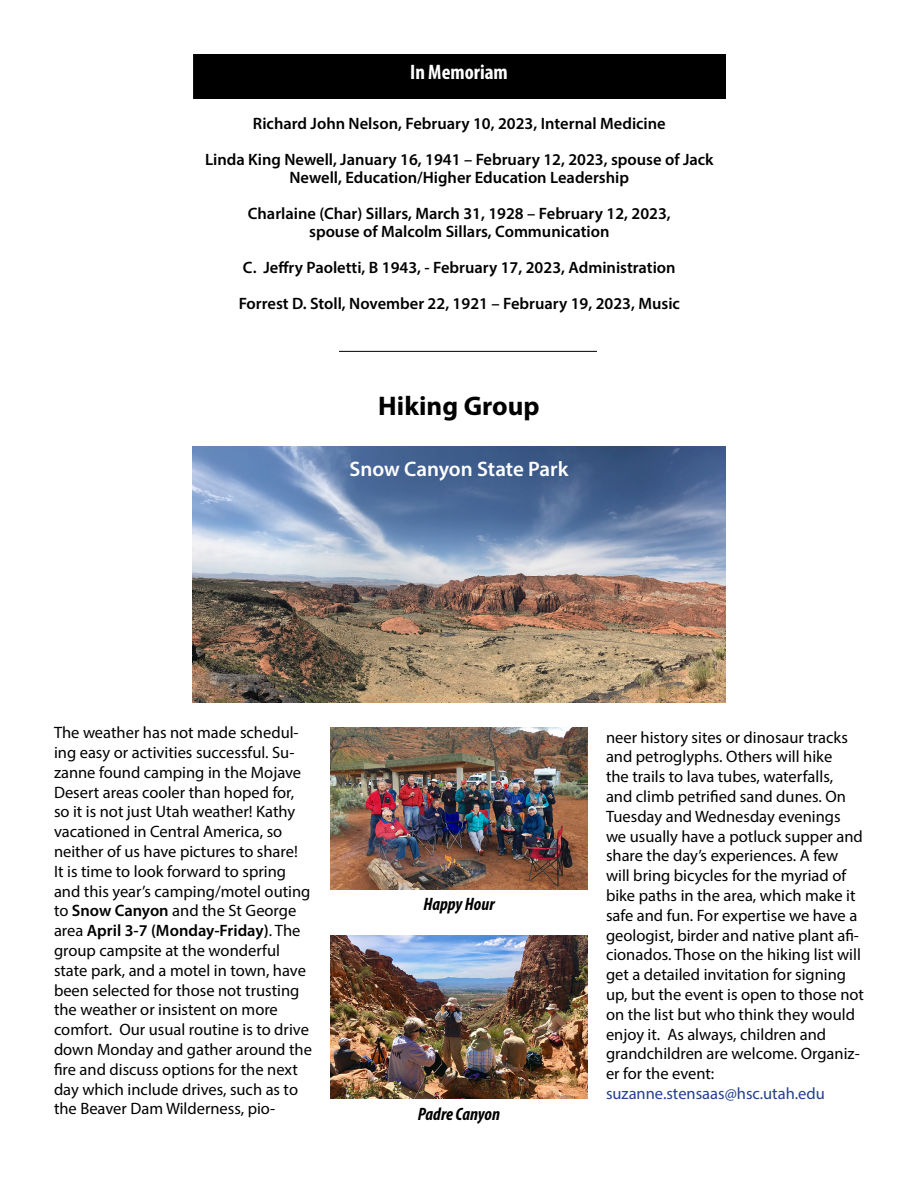
<style>
.page{position:relative;width:918px;height:1188px;background:#fff}
.page>*{position:absolute;margin:0;border:0;box-sizing:border-box;transform-origin:0 0}
.t1{font:700 27px "Myriad Pro";color:#000}
.t2{font:600 21px "Myriad Pro";letter-spacing:-.005em;color:#fff}
.t3{font:700 condensed 21px "Myriad Pro";color:#fff}
.t4{font:italic 700 condensed 18px "Myriad Pro";letter-spacing:-.005em;color:#000}
.t5{font:16.5px/19.8px "Myriad Pro";color:#000}
.t6{font:600 16.5px/36px "Myriad Pro";color:#000;text-align:center}
.t7{font:16.5px "Myriad Pro";color:#24408f}
.s1{font-weight:600}
</style>
<div class="page">
<div style="left:193px;top:54px;width:533px;height:45px;background:#000"></div>
<img style="left:192px;top:446px;width:534px;height:256px">
<hr style="left:339px;top:351px;width:258px;height:1px;background:#000">
<img style="left:330px;top:935px;width:258px;height:163px">
<img style="left:330px;top:727px;width:258px;height:163px">
<p class="t3" style="left:410px;top:59px;width:99px">In Memoriam</p>
<p class="t6" style="left:205px;top:105px;width:510px">Richard John Nelson, February 10, 2023, Internal Medicine<br>Linda King Newell, January 16, 1941 – February 12, 2023, spouse of Jack</p>
<p class="t6" style="left:248px;top:159px;width:424px">Newell, Education/Higher Education Leadership<br>Charlaine (Char) Sillars, March 31, 1928 – February 12, 2023,</p>
<p class="t6" style="left:239px;top:213px;width:443px">spouse of Malcolm Sillars, Communication<br>C. Jeffry Paoletti, B 1943, - February 17, 2023, Administration<br>Forrest D. Stoll, November 22, 1921 – February 19, 2023, Music</p>
<h1 class="t1" style="left:378px;top:388px;width:163px">Hiking Group</h1>
<p class="t2" style="left:350px;top:456px;width:220px">Snow Canyon State Park</p>
<p class="t5" style="left:54px;top:723px;width:260px">The weather has not made schedul&shy;ing easy or activities successful. Su&shy;zanne found camping in the Mojave Desert areas cooler than hoped for, so it is not just Utah weather! Kathy vacationed in Central America, so neither of us have pictures to share!<br>It is time to look forward to spring and this year’s camping/motel outing to <span class="s1">Snow Canyon</span> and the St George area <span class="s1">April 3-7 (Monday-Friday)</span>. The group campsite at the wonderful state park, and a motel in town, have been selected for those not trusting the weather or insistent on more comfort. Our usual routine is to drive down Monday and gather around the fire and discuss options for the next day which include drives, such as to the Beaver Dam Wilderness, pio-</p>
<p class="t5" style="left:606px;top:727px;width:260px">neer history sites or dinosaur tracks and petroglyphs. Others will hike<br>the trails to lava tubes, waterfalls,<br>and climb petrified sand dunes. On Tuesday and Wednesday evenings we usually have a potluck supper and share the day’s experiences. A few will bring bicycles for the myriad of bike paths in the area, which make it safe and fun. For expertise we have a geologist, birder and native plant afi&shy;cionados. Those on the hiking list will get a detailed invitation for signing up, but the event is open to those not on the list but who think they would enjoy it. As always, children and grandchildren are welcome. Organiz&shy;er for the event:</p>
<p class="t4" style="left:423px;top:893px;width:73px">Happy Hour</p>
<p class="t7" style="left:606px;top:1083px;width:220px">suzanne.stensaas@hsc.utah.edu</p>
<p class="t4" style="left:418px;top:1102px;width:84px">Padre Canyon</p>
</div>
